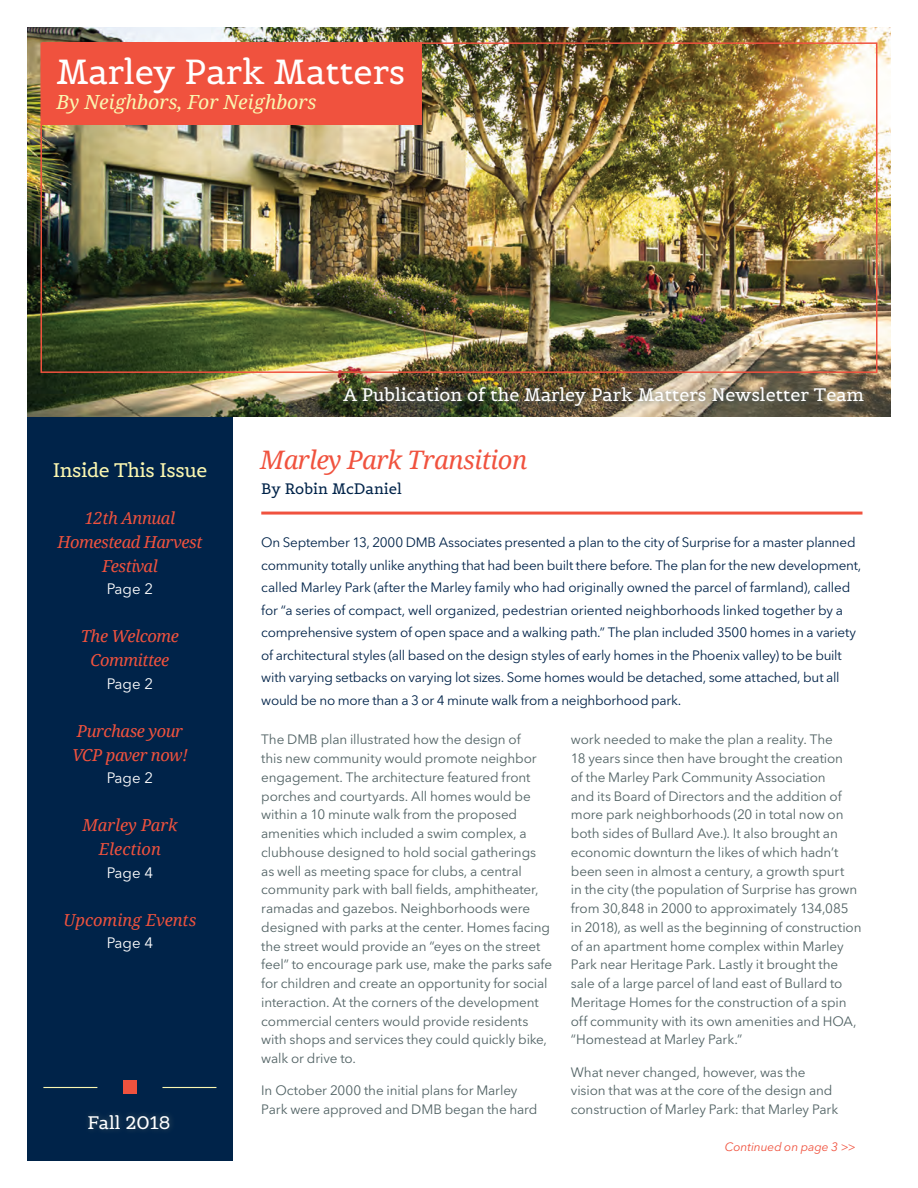
<style>
.page{position:relative;width:918px;height:1188px;background:#fff}
.page>*{position:absolute;margin:0;border:0;box-sizing:border-box;transform-origin:0 0}
.t1{font:34.5px "Belgrano";color:#fff}
.t2{font:italic 25.5px "Droid Serif";letter-spacing:-.02em;color:#f0523e}
.t3{font:italic 19.5px "Droid Serif";color:#faf6b0}
.t4{font:19.5px "Belgrano";letter-spacing:-.02em;color:#faf6b0}
.t5{font:18px "Belgrano";color:#fff}
.t6{font:italic 16.5px/24px "Droid Serif";letter-spacing:-.025em;color:#f0523e;text-align:center}
.t7{font:italic 16.5px/24px "Droid Serif";color:#f0523e;text-align:center}
.t8{font:15px "Avenir Next LT Pro";color:#fff}
.t9{font:15px "Belgrano";color:#002349}
.t10{font:13.5px/18.8px "Avenir Next LT Pro";letter-spacing:-.01em;color:#526365}
.t11{font:13.5px/22.5px "Avenir Next LT Pro";letter-spacing:-.015em;color:#002349}
.t12{font:italic 12px "Avenir Next LT Pro";letter-spacing:-.01em;color:#f0523e}
</style>
<div class="page">
<div style="left:27px;top:322px;width:206px;height:839px;background:#002349"></div>
<img style="left:27px;top:27px;width:864px;height:390px">
<div style="left:40px;top:42px;width:838px;height:331px;border:2px solid #f0523e"></div>
<div style="left:338px;top:382px;width:531px;height:30px;background:#526365;opacity:.75"></div>
<div style="left:83px;top:1109px;width:92px;height:26px;background:#526365;opacity:.75"></div>
<div style="left:42px;top:42px;width:379px;height:83px;background:#f0523e"></div>
<hr style="left:43px;top:1087px;width:54px;height:1px;background:#faf6b0">
<hr style="left:162px;top:1087px;width:54px;height:1px;background:#faf6b0">
<div style="left:123px;top:1081px;width:14px;height:13px;background:#f0523e"></div>
<hr style="left:261px;top:512px;width:601px;height:3px;background:#f0523e">
<p class="t1" style="left:56px;top:49px;width:351px">Marley Park Matters</p>
<p class="t3" style="left:56px;top:90px;width:262px">By Neighbors, For Neighbors</p>
<p class="t4" style="left:53px;top:458px;width:156px">Inside This Issue</p>
<p class="t6" style="left:57px;top:506px;width:147px">12th Annual<br>Homestead Harvest<br>Festival</p>
<p class="t8" style="left:107px;top:580px;width:48px">Page 2</p>
<p class="t6" style="left:81px;top:625px;width:100px">The Welcome<br>Committee</p>
<p class="t8" style="left:107px;top:675px;width:48px">Page 2</p>
<p class="t6" style="left:72px;top:719px;width:117px;text-align:left">Purchase your<br>VCP paver now!</p>
<p class="t8" style="left:107px;top:769px;width:48px">Page 2</p>
<p class="t7" style="left:82px;top:814px;width:96px">Marley Park<br>Election</p>
<p class="t8" style="left:107px;top:864px;width:48px">Page 4</p>
<p class="t7" style="left:64px;top:908px;width:134px">Upcoming Events</p>
<p class="t8" style="left:107px;top:934px;width:48px">Page 4</p>
<p class="t5" style="left:88px;top:1111px;width:84px">Fall 2018</p>
<p class="t5" style="left:343px;top:384px;width:522px">A Publication of the Marley Park Matters Newsletter Team</p>
<p class="t2" style="left:260px;top:444px;width:268px">Marley Park Transition</p>
<p class="t9" style="left:261px;top:479px;width:142px">By Robin McDaniel</p>
<p class="t11" style="left:261px;top:531px;width:602px">On September 13, 2000 DMB Associates presented a plan to the city of Surprise for a master planned community totally unlike anything that had been built there before. The plan for the new development, called Marley Park (after the Marley family who had originally owned the parcel of farmland), called for “a series of compact, well organized, pedestrian oriented neighborhoods linked together by a comprehensive system of open space and a walking path.” The plan included 3500 homes in a variety of architectural styles (all based on the design styles of early homes in the Phoenix valley) to be built with varying setbacks on varying lot sizes. Some homes would be detached, some attached, but all would be no more than a 3 or 4 minute walk from a neighborhood park.</p>
<p class="t10" style="left:261px;top:730px;width:292px">The DMB plan illustrated how the design of<br>this new community would promote neighbor engagement. The architecture featured front porches and courtyards. All homes would be within a 10 minute walk from the proposed amenities which included a swim complex, a clubhouse designed to hold social gatherings as well as meeting space for clubs, a central community park with ball fields, amphitheater, ramadas and gazebos. Neighborhoods were designed with parks at the center. Homes facing the street would provide an “eyes on the street feel” to encourage park use, make the parks safe for children and create an opportunity for social interaction. At the corners of the development commercial centers would provide residents with shops and services they could quickly bike, walk or drive to.</p>
<p class="t10" style="left:261px;top:1081px;width:278px">In October 2000 the initial plans for Marley<br>Park were approved and DMB began the hard</p>
<p class="t10" style="left:571px;top:730px;width:292px">work needed to make the plan a reality. The<br>18 years since then have brought the creation<br>of the Marley Park Community Association<br>and its Board of Directors and the addition of more park neighborhoods (20 in total now on both sides of Bullard Ave.). It also brought an economic downturn the likes of which hadn’t been seen in almost a century, a growth spurt<br>in the city (the population of Surprise has grown from 30,848 in 2000 to approximately 134,085 in 2018), as well as the beginning of construction of an apartment home complex within Marley Park near Heritage Park. Lastly it brought the sale of a large parcel of land east of Bullard to Meritage Homes for the construction of a spin off community with its own amenities and HOA, “Homestead at Marley Park.”</p>
<p class="t10" style="left:571px;top:1063px;width:269px">What never changed, however, was the vision that was at the core of the design and construction of Marley Park: that Marley Park</p>
<p class="t12" style="left:725px;top:1140px;width:132px">Continued on page 3 &gt;&gt;</p>
</div>
